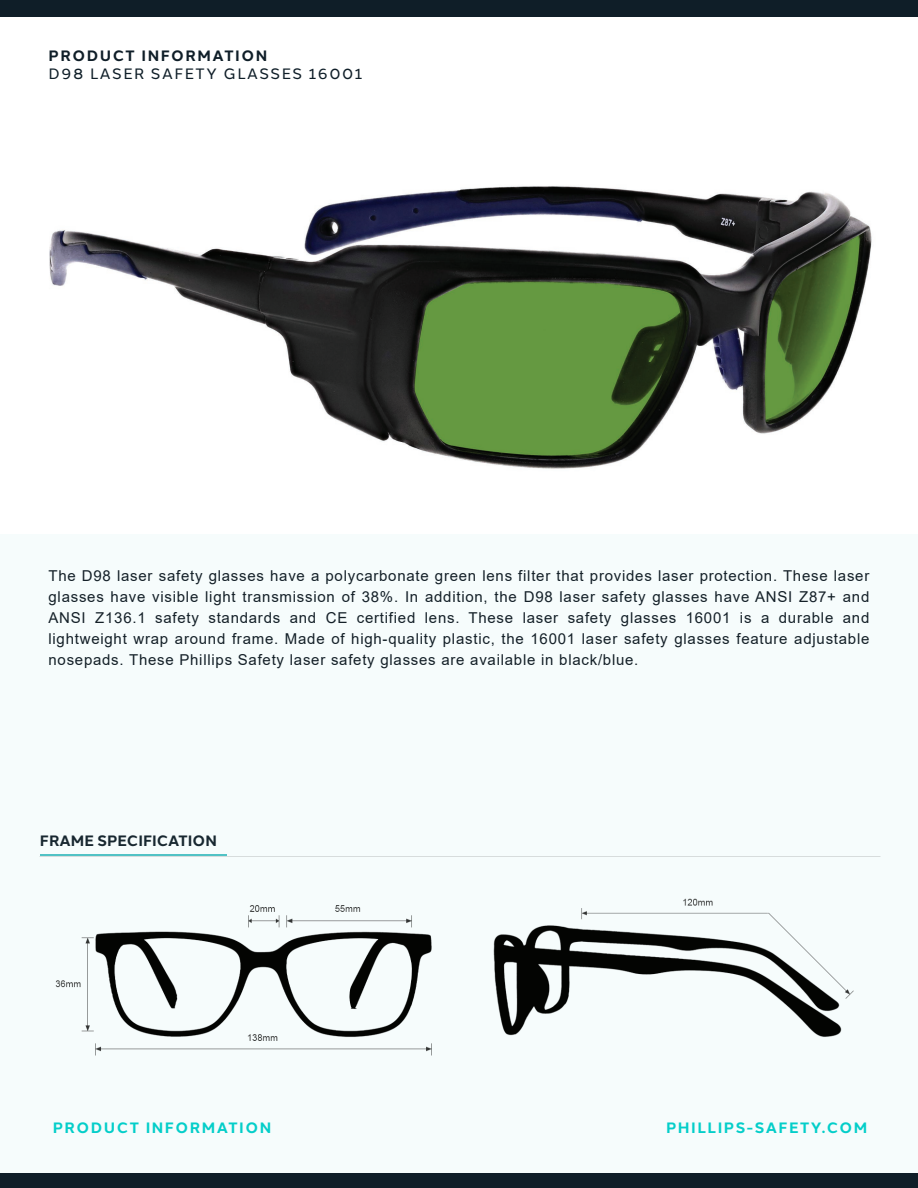
<style>
.page{position:relative;width:918px;height:1188px;background:#fff}
.page>*{position:absolute;margin:0;border:0;box-sizing:border-box;transform-origin:0 0}
.t1{font:15px/21px "Arial";letter-spacing:.05em;color:#142028;text-align:justify}
.t2{font:700 15px "Halcom";letter-spacing:.1em;color:#00cfca}
.t3{font:15px "Halcom";letter-spacing:.1em;color:#0f1e28}
.t4{font:700 15px "Halcom";color:#152029}
.t5{font:700 15px "Halcom";letter-spacing:.1em;color:#0f1e28}
</style>
<div class="page">
<div style="left:0;top:535px;width:918px;height:653px;background:#f6fcfc"></div>
<img style="left:55px;top:898px;width:799px;height:158px">
<div style="left:0;top:0;width:918px;height:17px;background:#0f1e28"></div>
<img style="left:49px;top:186px;width:823px;height:283px">
<div style="left:0;top:1173px;width:918px;height:15px;background:#0f1e28"></div>
<p class="t5" style="left:49px;top:44px;width:220px">PRODUCT INFORMATION</p>
<p class="t3" style="left:49px;top:62px;width:315px">D98 LASER SAFETY GLASSES 16001</p>
<p class="t1" style="left:48px;top:565px;width:822px">The D98 laser safety glasses have a polycarbonate green lens filter that provides laser protection. These laser glasses have visible light transmission of 38%. In addition, the D98 laser safety glasses have ANSI Z87+ and ANSI Z136.1 safety standards and CE certified lens. These laser safety glasses 16001 is a durable and lightweight wrap around frame. Made of high-quality plastic, the 16001 laser safety glasses feature adjustable nosepads. These Phillips Safety laser safety glasses are available in black/blue.</p>
<p class="t4" style="left:40px;top:829px;width:179px">FRAME SPECIFICATION</p>
<p class="t2" style="left:53px;top:1116px;width:220px">PRODUCT INFORMATION</p>
<p class="t2" style="left:666px;top:1116px;width:203px">PHILLIPS-SAFETY.COM</p>
</div>
